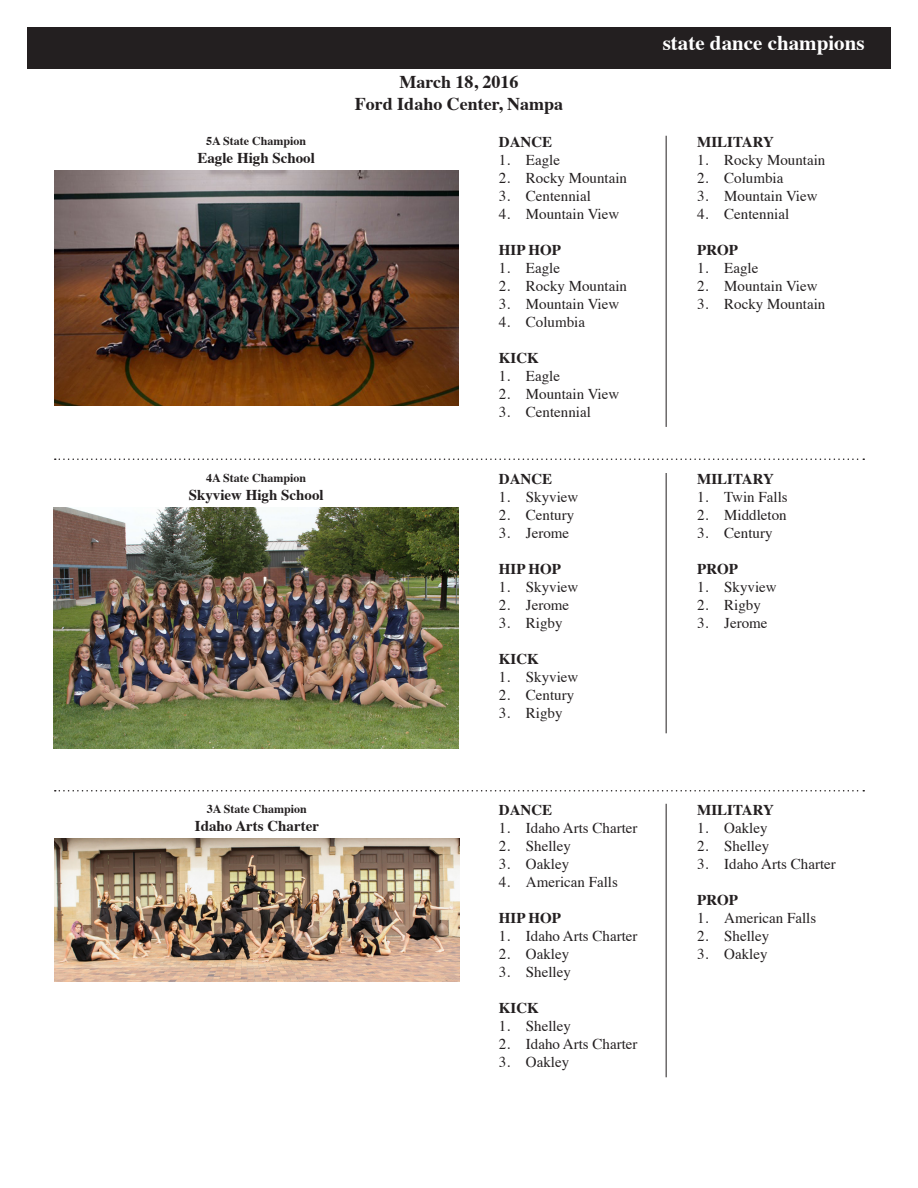
<style>
.page{position:relative;width:918px;height:1188px;background:#fff}
.page>*{position:absolute;margin:0;border:0;box-sizing:border-box;transform-origin:0 0}
.t1{font:700 21px "Times";color:#fff}
.t2{font:700 18px "Times";color:#231f20}
.t3{font:15px "Times";color:#231f20}
.t4{font:700 15px "Times";color:#231f20}
.t5{font:700 12px "Times";color:#231f20}
</style>
<div class="page">
<div style="left:27px;top:27px;width:864px;height:41px;background:#231f20"></div>
<svg style="left:55px;top:458px;width:809px;height:2px"></svg>
<svg style="left:55px;top:790px;width:809px;height:2px"></svg>
<img style="left:54px;top:170px;width:405px;height:235px">
<img style="left:54px;top:507px;width:405px;height:241px">
<img style="left:54px;top:838px;width:405px;height:143px">
<hr style="left:666px;top:136px;width:1px;height:291px;background:#231f20">
<hr style="left:666px;top:473px;width:1px;height:260px;background:#231f20">
<hr style="left:666px;top:804px;width:1px;height:273px;background:#231f20">
<p class="t5" style="left:206px;top:129px;width:102px">5A State Champion</p>
<p class="t4" style="left:197px;top:143px;width:119px">Eagle High School</p>
<p class="t5" style="left:206px;top:466px;width:102px">4A State Champion</p>
<p class="t4" style="left:189px;top:481px;width:137px">Skyview High School</p>
<p class="t2" style="left:399px;top:65px;width:121px">March 18, 2016</p>
<p class="t2" style="left:355px;top:86px;width:210px">Ford Idaho Center, Nampa</p>
<p class="t4" style="left:499px;top:128px;width:55px">DANCE</p>
<p class="t3" style="left:499px;top:146px;width:63px">1. Eagle</p>
<p class="t3" style="left:499px;top:164px;width:130px">2. Rocky Mountain</p>
<p class="t3" style="left:499px;top:182px;width:93px">3. Centennial</p>
<p class="t3" style="left:499px;top:200px;width:122px">4. Mountain View</p>
<p class="t4" style="left:499px;top:236px;width:64px">HIP HOP</p>
<p class="t3" style="left:499px;top:254px;width:63px">1. Eagle</p>
<p class="t3" style="left:499px;top:272px;width:130px">2. Rocky Mountain</p>
<p class="t3" style="left:499px;top:290px;width:122px">3. Mountain View</p>
<p class="t3" style="left:499px;top:308px;width:88px">4. Columbia</p>
<p class="t4" style="left:499px;top:344px;width:42px">KICK</p>
<p class="t3" style="left:499px;top:362px;width:63px">1. Eagle</p>
<p class="t3" style="left:499px;top:380px;width:122px">2. Mountain View</p>
<p class="t3" style="left:499px;top:398px;width:93px">3. Centennial</p>
<p class="t4" style="left:499px;top:465px;width:55px">DANCE</p>
<p class="t3" style="left:499px;top:483px;width:81px">1. Skyview</p>
<p class="t3" style="left:499px;top:501px;width:77px">2. Century</p>
<p class="t3" style="left:499px;top:519px;width:72px">3. Jerome</p>
<p class="t4" style="left:499px;top:555px;width:64px">HIP HOP</p>
<p class="t3" style="left:499px;top:573px;width:81px">1. Skyview</p>
<p class="t3" style="left:499px;top:591px;width:72px">2. Jerome</p>
<p class="t3" style="left:499px;top:609px;width:65px">3. Rigby</p>
<p class="t4" style="left:499px;top:645px;width:42px">KICK</p>
<p class="t3" style="left:499px;top:663px;width:81px">1. Skyview</p>
<p class="t3" style="left:499px;top:681px;width:77px">2. Century</p>
<p class="t3" style="left:499px;top:699px;width:65px">3. Rigby</p>
<p class="t1" style="left:663px;top:23px;width:203px">state dance champions</p>
<p class="t4" style="left:697px;top:128px;width:78px">MILITARY</p>
<p class="t3" style="left:697px;top:146px;width:130px">1. Rocky Mountain</p>
<p class="t3" style="left:697px;top:164px;width:88px">2. Columbia</p>
<p class="t3" style="left:697px;top:182px;width:122px">3. Mountain View</p>
<p class="t3" style="left:697px;top:200px;width:93px">4. Centennial</p>
<p class="t4" style="left:697px;top:236px;width:42px">PROP</p>
<p class="t3" style="left:697px;top:254px;width:63px">1. Eagle</p>
<p class="t3" style="left:697px;top:272px;width:122px">2. Mountain View</p>
<p class="t3" style="left:697px;top:290px;width:130px">3. Rocky Mountain</p>
<p class="t4" style="left:697px;top:465px;width:78px">MILITARY</p>
<p class="t3" style="left:697px;top:483px;width:92px">1. Twin Falls</p>
<p class="t3" style="left:697px;top:501px;width:91px">2. Middleton</p>
<p class="t3" style="left:697px;top:519px;width:77px">3. Century</p>
<p class="t4" style="left:697px;top:555px;width:42px">PROP</p>
<p class="t3" style="left:697px;top:573px;width:81px">1. Skyview</p>
<p class="t3" style="left:697px;top:591px;width:65px">2. Rigby</p>
<p class="t3" style="left:697px;top:609px;width:72px">3. Jerome</p>
<p class="t5" style="left:207px;top:797px;width:102px">3A State Champion</p>
<p class="t4" style="left:195px;top:811px;width:126px">Idaho Arts Charter</p>
<p class="t4" style="left:499px;top:796px;width:55px">DANCE</p>
<p class="t3" style="left:499px;top:814px;width:140px">1. Idaho Arts Charter</p>
<p class="t3" style="left:499px;top:832px;width:73px">2. Shelley</p>
<p class="t3" style="left:499px;top:850px;width:72px">3. Oakley</p>
<p class="t3" style="left:499px;top:868px;width:121px">4. American Falls</p>
<p class="t4" style="left:499px;top:904px;width:64px">HIP HOP</p>
<p class="t3" style="left:499px;top:922px;width:140px">1. Idaho Arts Charter</p>
<p class="t3" style="left:499px;top:940px;width:72px">2. Oakley</p>
<p class="t3" style="left:499px;top:958px;width:73px">3. Shelley</p>
<p class="t4" style="left:499px;top:994px;width:42px">KICK</p>
<p class="t3" style="left:499px;top:1012px;width:73px">1. Shelley</p>
<p class="t3" style="left:499px;top:1030px;width:140px">2. Idaho Arts Charter</p>
<p class="t3" style="left:499px;top:1048px;width:72px">3. Oakley</p>
<p class="t4" style="left:697px;top:796px;width:78px">MILITARY</p>
<p class="t3" style="left:697px;top:814px;width:72px">1. Oakley</p>
<p class="t3" style="left:697px;top:832px;width:73px">2. Shelley</p>
<p class="t3" style="left:697px;top:850px;width:140px">3. Idaho Arts Charter</p>
<p class="t4" style="left:697px;top:886px;width:42px">PROP</p>
<p class="t3" style="left:697px;top:904px;width:121px">1. American Falls</p>
<p class="t3" style="left:697px;top:922px;width:73px">2. Shelley</p>
<p class="t3" style="left:697px;top:940px;width:72px">3. Oakley</p>
</div>
